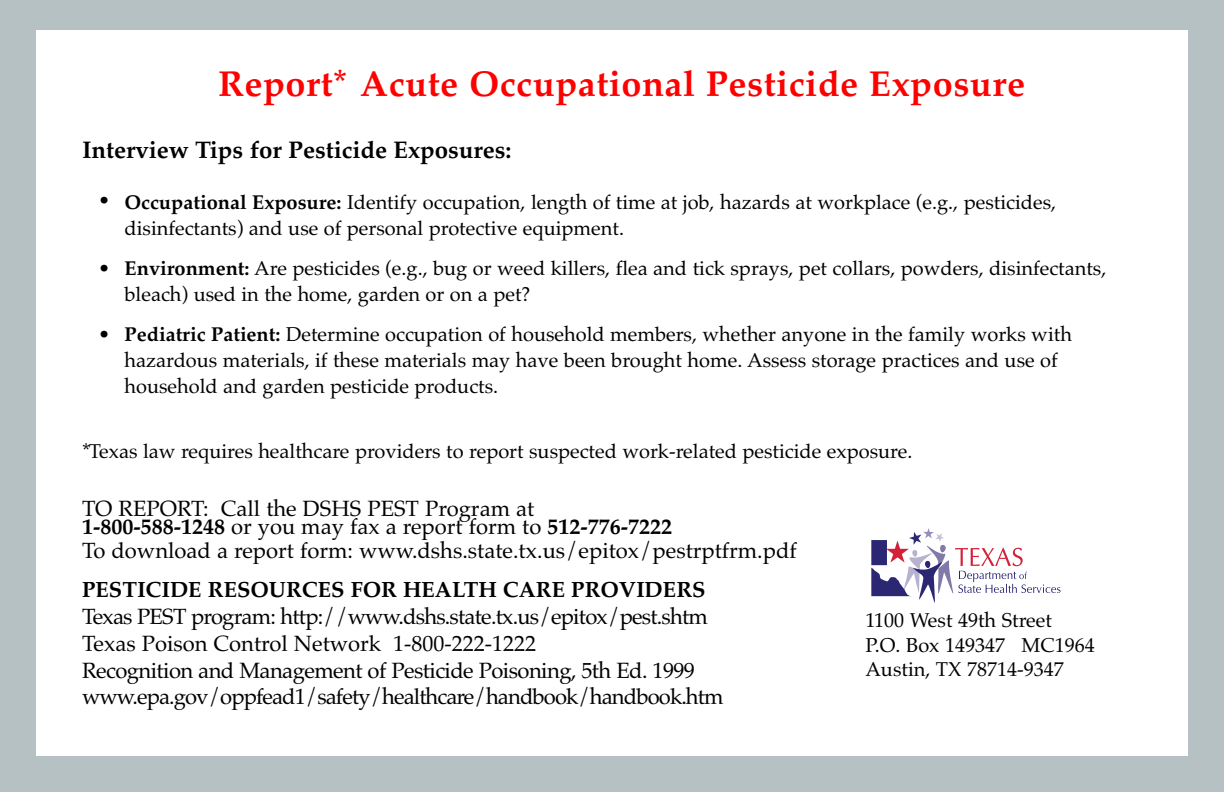
<style>
.page{position:relative;width:1224px;height:792px;background:#b6c1c3}
.page>*{position:absolute;margin:0;border:0;box-sizing:border-box;transform-origin:0 0}
.t1{font:700 36px "Palatino";letter-spacing:.015em;color:#f00}
.t2{font:700 24px "Palatino";color:#000}
.t3{font:22px/26.8px "Palatino";letter-spacing:-.025em;color:#000}
.t4{font:22px/18px "Palatino";color:#000}
.t5{font:700 22px "Palatino";color:#000}
.t6{font:20px/26px "Palatino";color:#000}
.s1{font-weight:700}
</style>
<div class="page">
<div style="left:36px;top:31px;width:1152px;height:725px;background:#fff"></div>
<svg style="left:871px;top:528px;width:190px;height:75px"></svg>
<h1 class="t1" style="left:218px;top:63px;width:808px">Report* Acute Occupational Pesticide Exposure</h1>
<p class="t2" style="left:82px;top:136px;width:431px">Interview Tips for Pesticide Exposures:</p>
<p class="t6" style="left:98px;top:188px;width:14px">•</p>
<p class="t6" style="left:98px;top:256px;width:14px">•</p>
<p class="t6" style="left:98px;top:322px;width:14px">•</p>
<p class="t6" style="left:125px;top:189px;width:933px"><span class="s1">Occupational Exposure:</span> Identify occupation, length of time at job, hazards at workplace (e.g., pesticides, disinfectants) and use of personal protective equipment.</p>
<p class="t6" style="left:125px;top:255px;width:983px"><span class="s1">Environment:</span> Are pesticides (e.g., bug or weed killers, flea and tick sprays, pet collars, powders, disinfectants, bleach) used in the home, garden or on a pet?</p>
<p class="t6" style="left:125px;top:321px;width:949px"><span class="s1">Pediatric Patient:</span> Determine occupation of household members, whether anyone in the family works with hazardous materials, if these materials may have been brought home. Assess storage practices and use of household and garden pesticide products.</p>
<p class="t6" style="left:82px;top:438px;width:832px">*Texas law requires healthcare providers to report suspected work-related pesticide exposure.</p>
<p class="t4" style="left:82px;top:500px;width:592px">TO REPORT: Call the DSHS PEST Program at<br><span class="s1">1-800-588-1248</span> or you may fax a report form to <span class="s1">512-776-7222</span></p>
<p class="t4" style="left:82px;top:542px;width:716px">To download a report form: www.dshs.state.tx.us/epitox/pestrptfrm.pdf</p>
<p class="t5" style="left:82px;top:577px;width:625px">PESTICIDE RESOURCES FOR HEALTH CARE PROVIDERS</p>
<p class="t3" style="left:82px;top:603px;width:643px">Texas PEST program: http://www.dshs.state.tx.us/epitox/pest.shtm Texas Poison Control Network 1-800-222-1222<br>Recognition and Management of Pesticide Poisoning, 5th Ed. 1999 www.epa.gov/oppfead1/safety/healthcare/handbook/handbook.htm</p>
<p class="t6" style="left:865px;top:608px;width:231px;line-height:24.4px">1100 West 49th Street<br>P.O. Box 149347 MC1964<br>Austin, TX 78714-9347</p>
</div>
